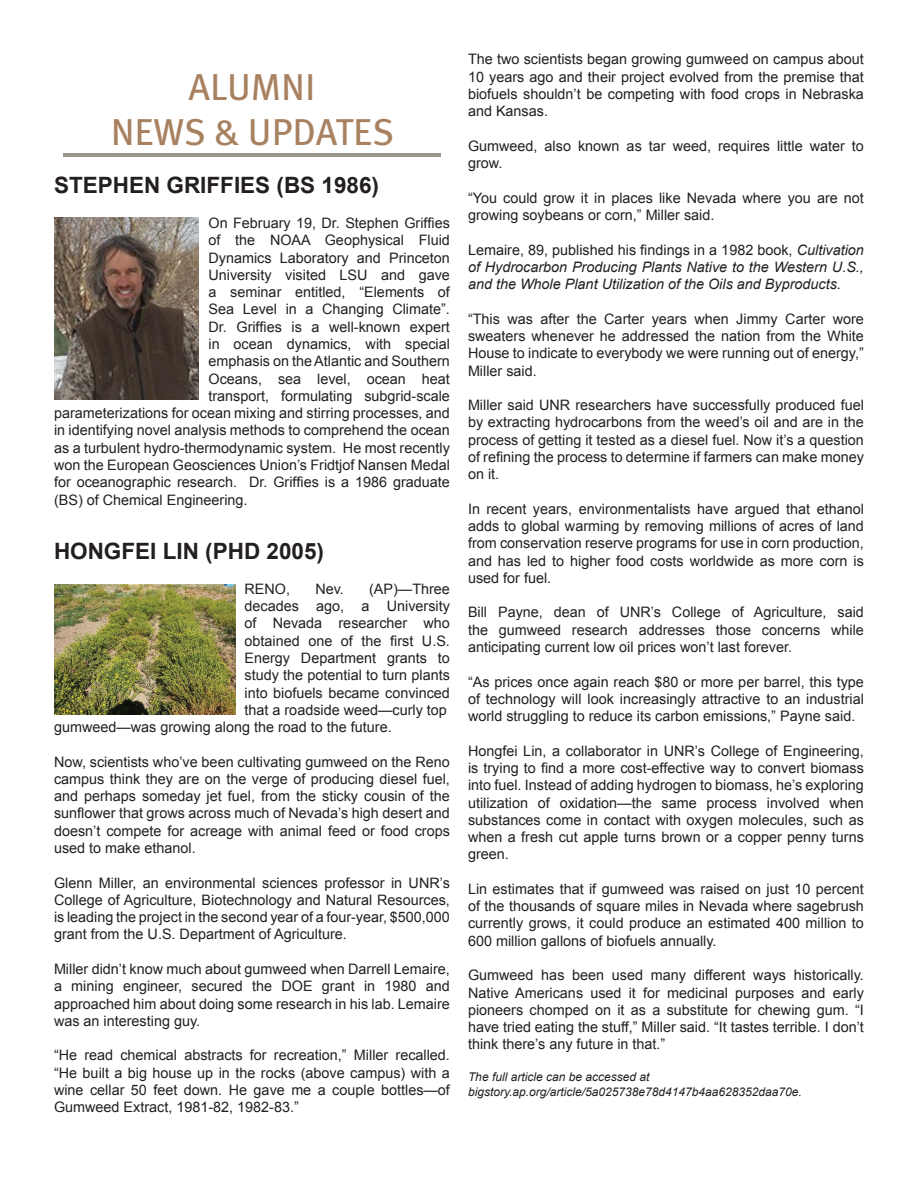
<style>
.page{position:relative;width:918px;height:1188px;background:#fff}
.page>*{position:absolute;margin:0;border:0;box-sizing:border-box;transform-origin:0 0}
.t1{font:37.5px/45px "Meta OT";color:#966740;text-align:center}
.t2{font:700 22.5px "Arial";color:#231f20}
.t3{font:14.4px/17.2px "Arial";color:#231f20;text-align:justify}
.t4{font:italic 14.4px/17.2px "Arial";color:#231f20;text-align:justify}
.t5{font:italic 12px "Arial";color:#231f20}
.s1{font-style:normal}
</style>
<div class="page">
<hr style="left:63px;top:154px;width:378px;height:3px;background:#9a968d">
<img style="left:54px;top:218px;width:145px;height:182px">
<img style="left:54px;top:585px;width:182px;height:129px">
<h1 class="t1" style="left:110px;top:65px;width:285px">ALUMNI<br>NEWS &amp; UPDATES</h1>
<p class="t2" style="left:54px;top:170px;width:327px">STEPHEN GRIFFIES (BS 1986)</p>
<p class="t3" style="left:208px;top:215px;width:243px">On February 19, Dr. Stephen Griffies of the NOAA Geophysical Fluid Dynamics Laboratory and Princeton University visited LSU and gave a seminar entitled, “Elements of Sea Level in a Changing Climate”.<br>Dr. Griffies is a well-known expert in ocean dynamics, with special emphasis on the Atlantic and Southern Oceans, sea level, ocean heat transport, formulating subgrid-scale</p>
<p class="t3" style="left:54px;top:405px;width:397px">parameterizations for ocean mixing and stirring processes, and in identifying novel analysis methods to comprehend the ocean as a turbulent hydro-thermodynamic system. He most recently won the European Geosciences Union’s Fridtjof Nansen Medal for oceanographic research. Dr. Griffies is a 1986 graduate (BS) of Chemical Engineering.</p>
<p class="t2" style="left:54px;top:536px;width:272px">HONGFEI LIN (PHD 2005)</p>
<p class="t3" style="left:244px;top:580px;width:47px">RENO,</p>
<p class="t3" style="left:315px;top:580px;width:30px">Nev.</p>
<p class="t3" style="left:244px;top:580px;width:207px;text-indent:125px">(AP)—Three decades ago, a University of Nevada researcher who obtained one of the first U.S.<br>Energy Department grants to study the potential to turn plants into biofuels became convinced that a roadside weed—curly top</p>
<p class="t3" style="left:54px;top:719px;width:339px">gumweed—was growing along the road to the future.</p>
<p class="t3" style="left:54px;top:753px;width:397px">Now, scientists who’ve been cultivating gumweed on the Reno campus think they are on the verge of producing diesel fuel, and perhaps someday jet fuel, from the sticky cousin of the sunflower that grows across much of Nevada’s high desert and doesn’t compete for acreage with animal feed or food crops used to make ethanol.</p>
<p class="t3" style="left:54px;top:874px;width:397px">Glenn Miller, an environmental sciences professor in UNR’s College of Agriculture, Biotechnology and Natural Resources, is leading the project in the second year of a four-year, $500,000 grant from the U.S. Department of Agriculture.</p>
<p class="t3" style="left:54px;top:960px;width:397px">Miller didn’t know much about gumweed when Darrell Lemaire, a mining engineer, secured the DOE grant in 1980 and approached him about doing some research in his lab. Lemaire was an interesting guy.</p>
<p class="t3" style="left:54px;top:1047px;width:397px">“He read chemical abstracts for recreation,” Miller recalled. “He built a big house up in the rocks (above campus) with a wine cellar 50 feet down. He gave me a couple bottles—of Gumweed Extract, 1981-82, 1982-83.”</p>
<p class="t3" style="left:468px;top:51px;width:397px">The two scientists began growing gumweed on campus about 10 years ago and their project evolved from the premise that biofuels shouldn’t be competing with food crops in Nebraska and Kansas.</p>
<p class="t3" style="left:468px;top:137px;width:397px">Gumweed, also known as tar weed, requires little water to grow.</p>
<p class="t3" style="left:468px;top:189px;width:397px">“You could grow it in places like Nevada where you are not growing soybeans or corn,” Miller said.</p>
<p class="t4" style="left:468px;top:241px;width:397px"><span class="s1">Lemaire, 89, published his findings in a 1982 book,</span> Cultivation of Hydrocarbon Producing Plants Native to the Western U.S., and the Whole Plant Utilization of the Oils and Byproducts<span class="s1">.</span></p>
<p class="t3" style="left:468px;top:310px;width:397px">“This was after the Carter years when Jimmy Carter wore sweaters whenever he addressed the nation from the White House to indicate to everybody we were running out of energy,” Miller said.</p>
<p class="t3" style="left:468px;top:397px;width:397px">Miller said UNR researchers have successfully produced fuel by extracting hydrocarbons from the weed’s oil and are in the process of getting it tested as a diesel fuel. Now it’s a question of refining the process to determine if farmers can make money on it.</p>
<p class="t3" style="left:468px;top:500px;width:397px">In recent years, environmentalists have argued that ethanol adds to global warming by removing millions of acres of land from conservation reserve programs for use in corn production, and has led to higher food costs worldwide as more corn is used for fuel.</p>
<p class="t3" style="left:468px;top:604px;width:397px">Bill Payne, dean of UNR’s College of Agriculture, said the gumweed research addresses those concerns while anticipating current low oil prices won’t last forever.</p>
<p class="t3" style="left:468px;top:673px;width:397px">“As prices once again reach $80 or more per barrel, this type of technology will look increasingly attractive to an industrial world struggling to reduce its carbon emissions,” Payne said.</p>
<p class="t3" style="left:468px;top:742px;width:397px">Hongfei Lin, a collaborator in UNR’s College of Engineering, is trying to find a more cost-effective way to convert biomass into fuel. Instead of adding hydrogen to biomass, he’s exploring utilization of oxidation—the same process involved when substances come in contact with oxygen molecules, such as when a fresh cut apple turns brown or a copper penny turns green.</p>
<p class="t3" style="left:468px;top:880px;width:397px">Lin estimates that if gumweed was raised on just 10 percent of the thousands of square miles in Nevada where sagebrush currently grows, it could produce an estimated 400 million to 600 million gallons of biofuels annually.</p>
<p class="t3" style="left:468px;top:967px;width:397px">Gumweed has been used many different ways historically.<br>Native Americans used it for medicinal purposes and early pioneers chomped on it as a substitute for chewing gum. “I have tried eating the stuff,” Miller said. “It tastes terrible. I don’t think there’s any future in that.”</p>
<p class="t5" style="left:468px;top:1069px;width:183px">The full article can be accessed at</p>
<p class="t5" style="left:468px;top:1084px;width:335px">bigstory.ap.org/article/5a025738e78d4147b4aa628352daa70e.</p>
</div>
